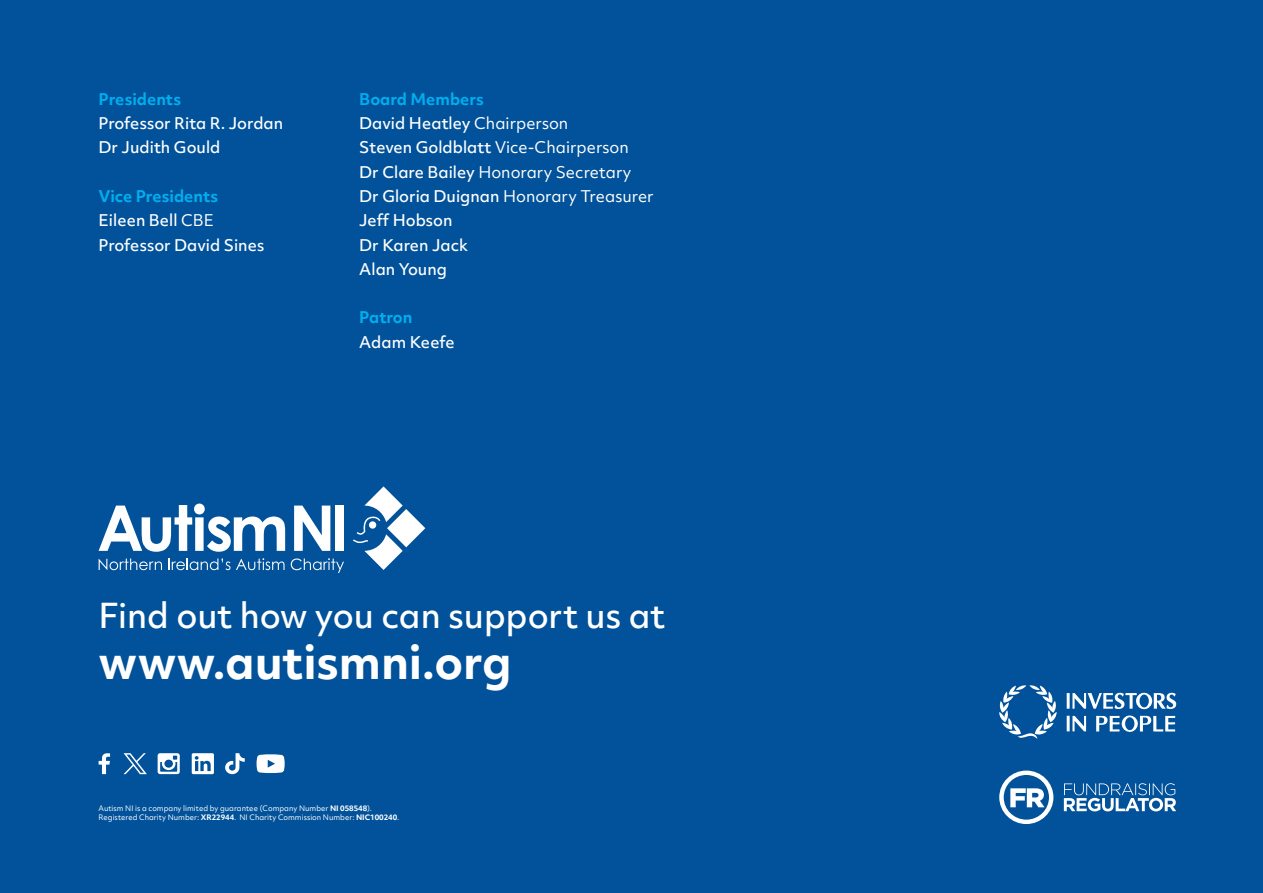
<style>
.page{position:relative;width:1263px;height:893px;background:#01529a}
.page>*{position:absolute;margin:0;border:0;box-sizing:border-box;transform-origin:0 0}
.Body_Text{font:700 45px "Objektiv Mk 2";color:#fff}
.Body_Text-2{font:500 33px "Objektiv Mk 2";color:#fff}
.t1{font:500 15.45px "Objektiv Mk 2";color:#fff}
.t2{font:15.45px "Objektiv Mk 2";color:#fff}
.t3{font:700 15.45px "Objektiv Mk 2";color:#00aeef}
.t4{font:7.2px "Objektiv Mk 2";color:#fff}
.s1{font-weight:400}
.s2{font-weight:500}
.s3{font-weight:700}
</style>
<div class="page">
<svg style="left:1067px;top:692px;width:109px;height:17px"></svg>
<hr style="left:1067px;top:716px;width:3px;height:15px;background:#fff">
<svg style="left:1072px;top:716px;width:14px;height:16px"></svg>
<svg style="left:1096px;top:715px;width:79px;height:17px"></svg>
<svg style="left:999px;top:685px;width:58px;height:54px"></svg>
<svg style="left:999px;top:771px;width:54px;height:53px"></svg>
<svg style="left:1064px;top:783px;width:112px;height:28px"></svg>
<svg style="left:99px;top:753px;width:11px;height:21px"></svg>
<svg style="left:158px;top:753px;width:22px;height:21px"></svg>
<svg style="left:192px;top:753px;width:22px;height:21px"></svg>
<svg style="left:225px;top:753px;width:20px;height:21px"></svg>
<svg style="left:257px;top:754px;width:28px;height:19px"></svg>
<svg style="left:124px;top:753px;width:23px;height:21px"></svg>
<svg style="left:99px;top:504px;width:186px;height:48px"></svg>
<svg style="left:294px;top:506px;width:36px;height:45px"></svg>
<div style="left:335px;top:506px;width:9px;height:45px;background:#fff"></div>
<svg style="left:99px;top:558px;width:63px;height:12px"></svg>
<svg style="left:169px;top:558px;width:61px;height:12px"></svg>
<svg style="left:236px;top:558px;width:49px;height:12px"></svg>
<svg style="left:291px;top:558px;width:53px;height:15px"></svg>
<svg style="left:353px;top:486px;width:72px;height:84px"></svg>
<p class="t3" style="left:99px;top:88px;width:84px">Presidents</p>
<p class="t1" style="left:99px;top:113px;width:186px">Professor Rita R. Jordan</p>
<p class="t1" style="left:99px;top:137px;width:123px">Dr Judith Gould</p>
<p class="t3" style="left:99px;top:185px;width:121px">Vice Presidents</p>
<p class="t1" style="left:99px;top:210px;width:117px">Eileen Bell <span class="s1">CBE</span></p>
<p class="t1" style="left:99px;top:234px;width:167px">Professor David Sines</p>
<p class="t3" style="left:359px;top:88px;width:126px">Board Members</p>
<p class="t1" style="left:359px;top:113px;width:211px">David Heatley <span class="s1">Chairperson</span></p>
<p class="t2" style="left:359px;top:137px;width:271px"><span class="s2">Steven Goldblatt</span> Vice-Chairperson</p>
<p class="t2" style="left:359px;top:161px;width:274px"><span class="s2">Dr Clare Bailey</span> Honorary Secretary</p>
<p class="t2" style="left:359px;top:186px;width:296px"><span class="s2">Dr Gloria Duignan</span> Honorary Treasurer</p>
<p class="t1" style="left:359px;top:210px;width:95px">Jeff Hobson</p>
<p class="t1" style="left:359px;top:234px;width:110px">Dr Karen Jack</p>
<p class="t1" style="left:359px;top:258px;width:89px">Alan Young</p>
<p class="t3" style="left:359px;top:307px;width:55px">Patron</p>
<p class="t1" style="left:359px;top:331px;width:97px">Adam Keefe</p>
<p class="Body_Text-2" style="left:99px;top:593px;width:568px">Find out how you can support us at</p>
<p class="Body_Text" style="left:99px;top:630px;width:415px">www.autismni.org</p>
<p class="t4" style="left:99px;top:804px;width:275px">Autism NI is a company limited by guarantee (Company Number <span class="s3">NI 058548</span>).</p>
<p class="t4" style="left:99px;top:812px;width:302px">Registered Charity Number: <span class="s3">XR22944</span>. NI Charity Commission Number: <span class="s3">NIC100240</span>.</p>
</div>
